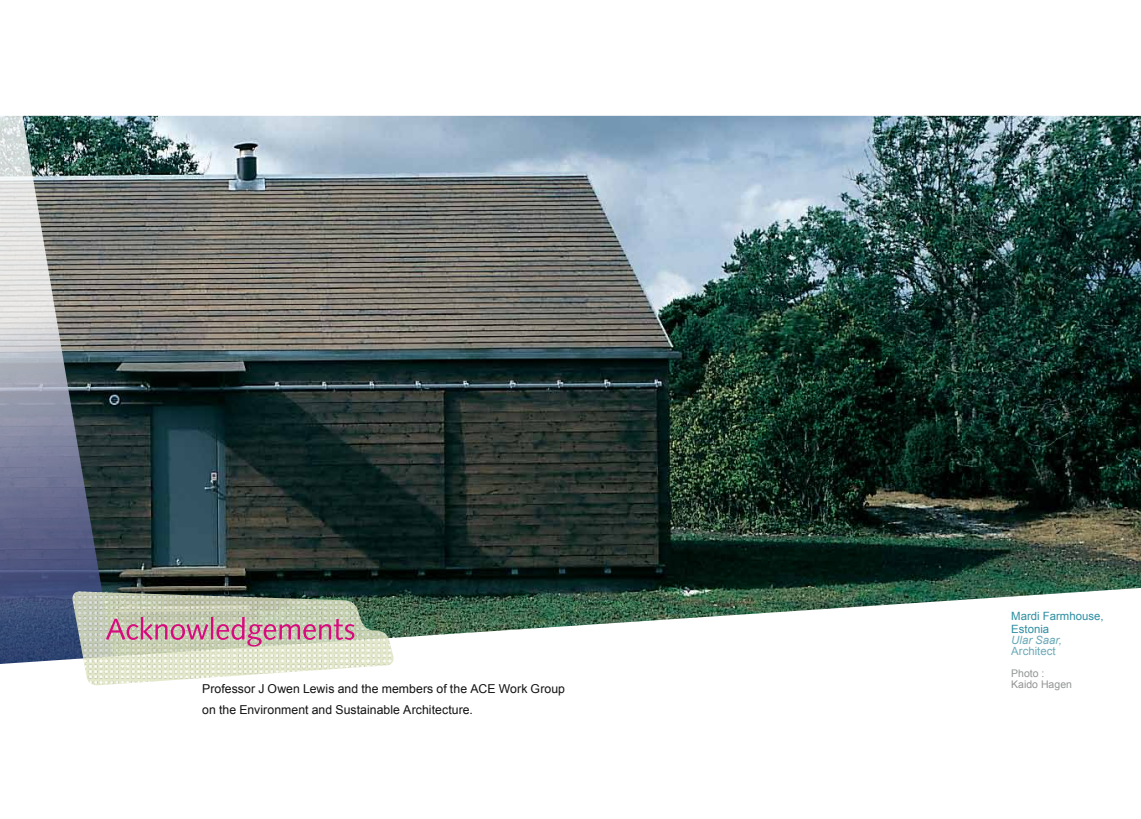
<style>
.page{position:relative;width:1141px;height:819px;background:#fff}
.page>*{position:absolute;margin:0;border:0;box-sizing:border-box;transform-origin:0 0}
.t1{font:12.25px/20.1px "Arial";letter-spacing:.005em;color:#121212}
.t2{font:11.38px/12.2px "Arial";color:#2d8ea1}
.t3{font:italic 11.38px "Arial";color:#6baab8}
.t4{font:11.38px "Arial";color:#6baab8}
.t5{font:10.5px/10.5px "Arial";color:#929594}
</style>
<div class="page">
<img style="left:113px;top:116px;width:1028px;height:467px">
<img style="left:0;top:116px;width:113px;height:467px">
<svg style="left:1113px;top:508px;width:28px;height:75px;background:#575e4a"></svg>
<svg style="left:1128px;top:116px;width:13px;height:59px"></svg>
<svg style="left:0;top:583px;width:1141px;height:81px"></svg>
<svg style="left:23px;top:115px;width:1118px;height:1px"></svg>
<svg style="left:71px;top:591px;width:324px;height:95px;background:#c4c2b5"></svg>
<p class="t1" style="left:202px;top:679px;width:364px">Professor J Owen Lewis and the members of the ACE Work Group on the Environment and Sustainable Architecture.</p>
<p class="t2" style="left:1011px;top:610px;width:94px">Mardi Farmhouse,<br>Estonia</p>
<p class="t3" style="left:1011px;top:633px;width:52px">Ular Saar,</p>
<p class="t4" style="left:1011px;top:645px;width:46px">Architect</p>
<p class="t5" style="left:1011px;top:668px;width:62px">Photo :<br>Kaido Hagen</p>
</div>
